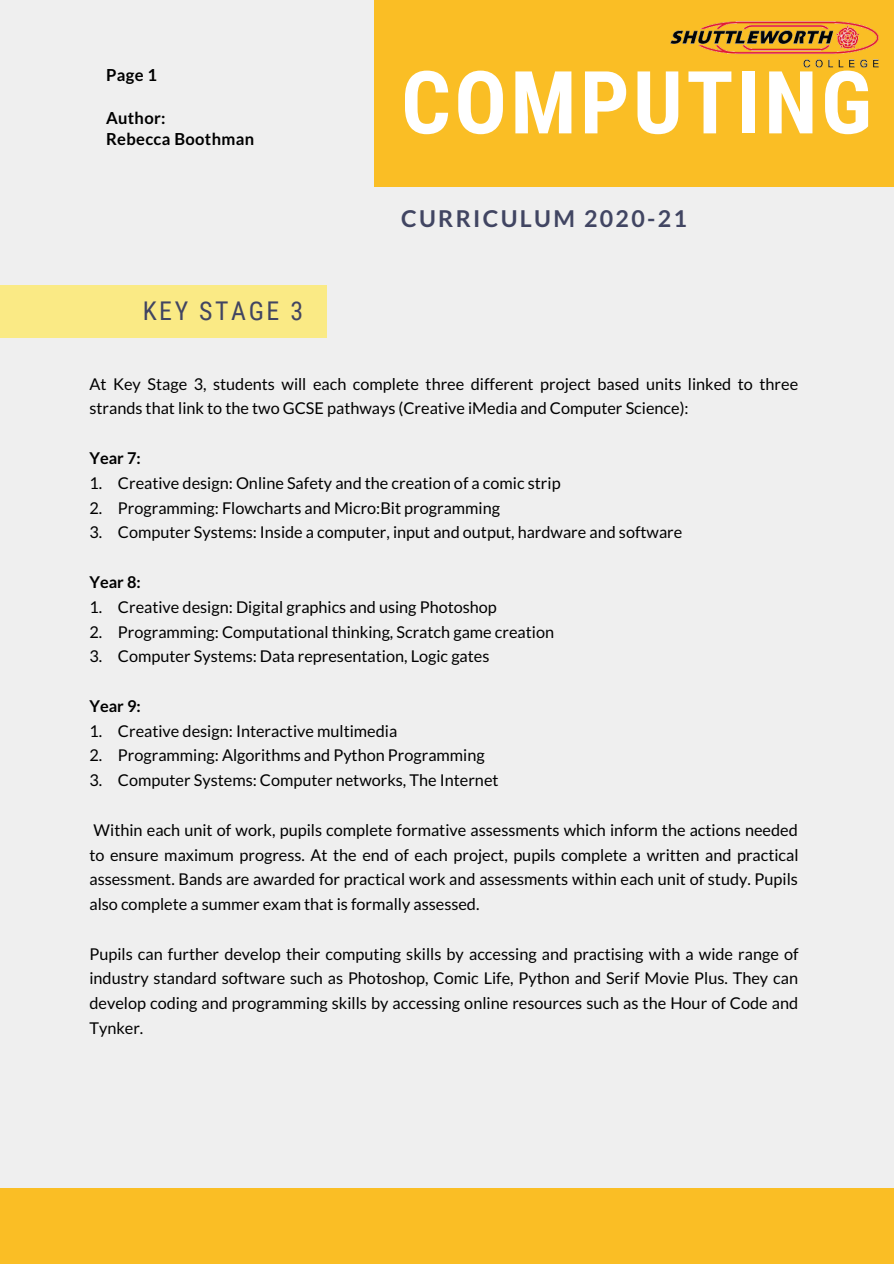
<style>
.page{position:relative;width:894px;height:1264px;background:#fff}
.page>*{position:absolute;margin:0;border:0;box-sizing:border-box;transform-origin:0 0}
.t1{font:700 87px "Roboto Condensed";letter-spacing:.04em;color:#fff}
.t2{font:25.8px "Roboto Condensed";letter-spacing:.1em;color:#414562}
.t3{font:700 23.25px "Lato";letter-spacing:.1em;color:#414562}
.t4{font:700 16.5px/21.5px "Lato";letter-spacing:.02em;color:#000}
.t5{font:16.2px/24.8px "Lato";color:#000;text-align:justify}
.t6{font:700 16.2px "Lato";color:#000}
</style>
<div class="page">
<div style="left:0;top:0;width:893px;height:1263px;background:#efefef"></div>
<div style="left:0;top:1188px;width:893px;height:75px;background:#fabe25"></div>
<div style="left:374px;top:0;width:519px;height:187px;background:#fabe25"></div>
<div style="left:0;top:285px;width:326px;height:53px;background:#faea85"></div>
<img style="left:670px;top:21px;width:209px;height:47px">
<p class="t4" style="left:106px;top:64px;width:52px">Page 1</p>
<p class="t4" style="left:106px;top:107px;width:149px">Author:<br>Rebecca Boothman</p>
<h2 class="t2" style="left:143px;top:295px;width:162px">KEY STAGE 3</h2>
<h1 class="t1" style="left:401px;top:53px;width:472px">COMPUTING</h1>
<h3 class="t3" style="left:401px;top:204px;width:287px">CURRICULUM 2020-21</h3>
<p class="t5" style="left:89px;top:371px;width:710px">At Key Stage 3, students will each complete three different project based units linked to three strands that link to the two GCSE pathways (Creative iMedia and Computer Science):</p>
<p class="t6" style="left:89px;top:448px;width:53px">Year 7:</p>
<p class="t5" style="left:89px;top:470px;width:472px">1. Creative design: Online Safety and the creation of a comic strip</p>
<p class="t5" style="left:89px;top:495px;width:412px">2. Programming: Flowcharts and Micro:Bit programming</p>
<p class="t5" style="left:89px;top:519px;width:594px">3. Computer Systems: Inside a computer, input and output, hardware and software</p>
<p class="t6" style="left:89px;top:572px;width:53px">Year 8:</p>
<p class="t5" style="left:89px;top:594px;width:409px">1. Creative design: Digital graphics and using Photoshop</p>
<p class="t5" style="left:89px;top:619px;width:466px">2. Programming: Computational thinking, Scratch game creation</p>
<p class="t5" style="left:89px;top:643px;width:401px">3. Computer Systems: Data representation, Logic gates</p>
<p class="t6" style="left:89px;top:696px;width:53px">Year 9:</p>
<p class="t5" style="left:89px;top:718px;width:309px">1. Creative design: Interactive multimedia</p>
<p class="t5" style="left:89px;top:742px;width:397px">2. Programming: Algorithms and Python Programming</p>
<p class="t5" style="left:89px;top:767px;width:410px">3. Computer Systems: Computer networks, The Internet</p>
<p class="t5" style="left:89px;top:817px;width:710px">Within each unit of work, pupils complete formative assessments which inform the actions needed to ensure maximum progress. At the end of each project, pupils complete a written and practical assessment. Bands are awarded for practical work and assessments within each unit of study. Pupils also complete a summer exam that is formally assessed.</p>
<p class="t5" style="left:89px;top:941px;width:710px">Pupils can further develop their computing skills by accessing and practising with a wide range of industry standard software such as Photoshop, Comic Life, Python and Serif Movie Plus. They can develop coding and programming skills by accessing online resources such as the Hour of Code and Tynker.</p>
</div>
